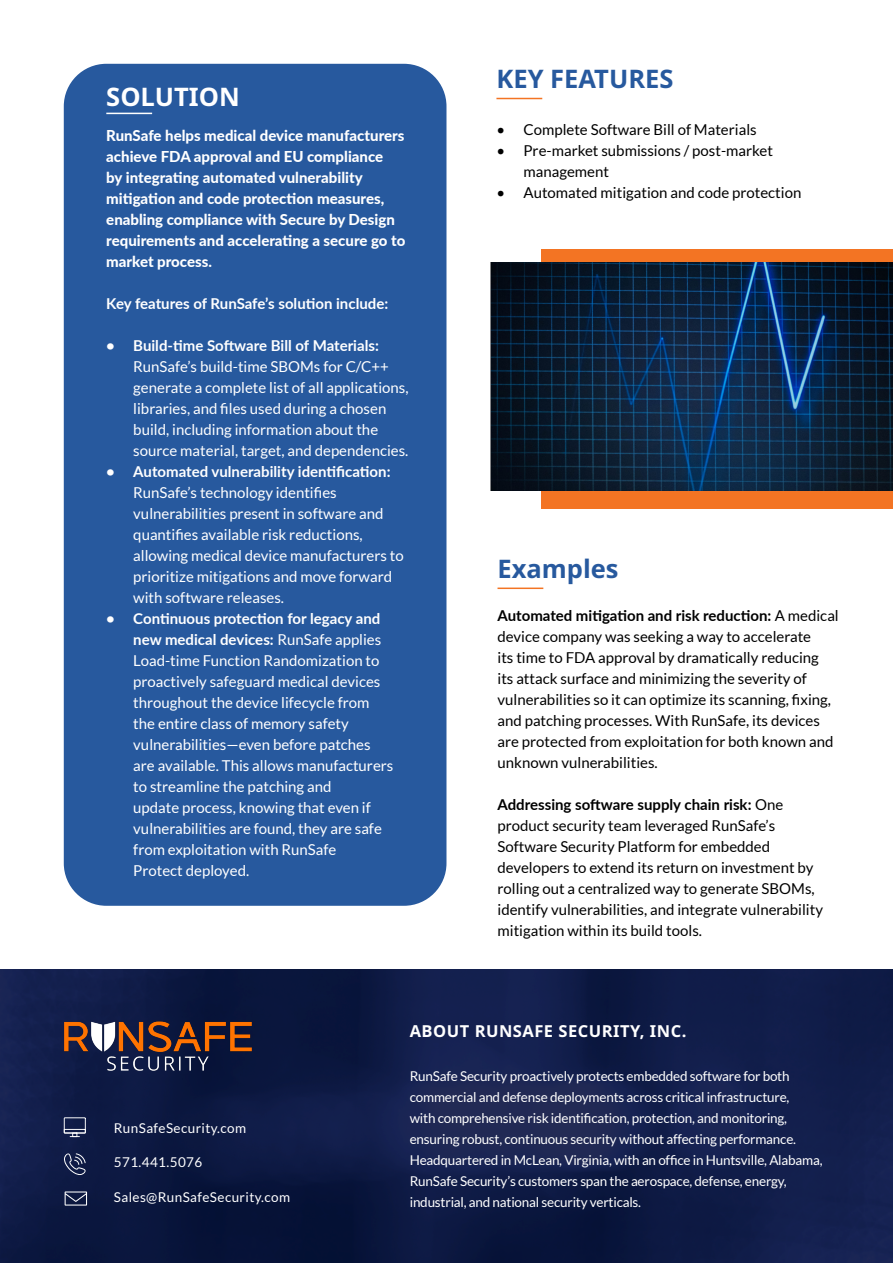
<style>
.page{position:relative;width:893px;height:1263px;background:#fff}
.page>*{position:absolute;margin:0;border:0;box-sizing:border-box;transform-origin:0 0}
.Paragraph_Style_6{font:700 25.5px "Noto Sans";color:#27599e}
.Paragraph_Style_12{font:700 25.5px "Noto Sans";color:#fff}
.Intro_Sentence{font:700 16.5px "Noto Sans";letter-spacing:.03em;color:#fff}
.t1{font:15px/21px "Lato";color:#fff}
.Paragraph_Style_7{font:15px/21px "Lato";color:#000}
.Paragraph_Style_11{font:800 15px/21px "Lato";color:#fff}
.Paragraph_Style_11-2{font:700 15px "Lato";color:#fff}
.Body{font:13.5px/21px "Lato";letter-spacing:-.015em;color:#fff}
.Body-2{font:13.5px "Lato";letter-spacing:.03em;color:#fff}
.s1{font-weight:700}
</style>
<div class="page">
<svg style="left:0;top:969px;width:893px;height:294px;background:#0f1b46"></svg>
<div style="left:64px;top:64px;width:382px;height:842px;background:#27599e;border-radius:43px"></div>
<hr style="left:106px;top:113px;width:46px;height:1px;background:#fff">
<hr style="left:496px;top:98px;width:46px;height:1px;background:#f37423">
<svg style="left:64px;top:1117px;width:22px;height:20px"></svg>
<svg style="left:64px;top:1153px;width:22px;height:22px"></svg>
<svg style="left:65px;top:1191px;width:22px;height:14px"></svg>
<img style="left:64px;top:1019px;width:191px;height:57px">
<div style="left:541px;top:249px;width:352px;height:260px;background:#f37423"></div>
<hr style="left:497px;top:587px;width:46px;height:2px;background:#f37423">
<img style="left:490px;top:263px;width:403px;height:228px">
<p class="Paragraph_Style_12" style="left:106px;top:79px;width:135px">SOLUTION</p>
<p class="Paragraph_Style_11" style="left:106px;top:124px;width:301px">RunSafe helps medical device manufacturers achieve FDA approval and EU compliance<br>by integrating automated vulnerability mitigation and code protection measures, enabling compliance with Secure by Design requirements and accelerating a secure go to market process.</p>
<p class="Paragraph_Style_11-2" style="left:106px;top:293px;width:283px">Key features of RunSafe’s solution include:</p>
<p class="t1" style="left:133px;top:335px;width:277px;text-indent:-27px"><span class="s1">• Build-time Software Bill of Materials:<br></span>RunSafe’s build-time SBOMs for C/C++ generate a complete list of all applications, libraries, and files used during a chosen build, including information about the source material, target, and dependencies.</p>
<p class="t1" style="left:133px;top:461px;width:272px;text-indent:-27px"><span class="s1">• Automated vulnerability identification:<br></span>RunSafe’s technology identifies vulnerabilities present in software and quantifies available risk reductions, allowing medical device manufacturers to prioritize mitigations and move forward with software releases.</p>
<p class="t1" style="left:133px;top:608px;width:262px;text-indent:-27px"><span class="s1">• Continuous protection for legacy and new medical devices:</span> RunSafe applies Load-time Function Randomization to proactively safeguard medical devices throughout the device lifecycle from the entire class of memory safety vulnerabilities—even before patches are available. This allows manufacturers to streamline the patching and<br>update process, knowing that even if vulnerabilities are found, they are safe from exploitation with RunSafe<br>Protect deployed.</p>
<p class="Paragraph_Style_6" style="left:496px;top:61px;width:179px">KEY FEATURES</p>
<p class="Paragraph_Style_7" style="left:496px;top:119px;width:262px">• Complete Software Bill of Materials</p>
<p class="Paragraph_Style_7" style="left:523px;top:140px;width:251px;text-indent:-27px">• Pre-market submissions / post-market management</p>
<p class="Paragraph_Style_7" style="left:496px;top:182px;width:306px">• Automated mitigation and code protection</p>
<p class="Paragraph_Style_6" style="left:497px;top:550px;width:123px">Examples</p>
<p class="Paragraph_Style_7" style="left:497px;top:605px;width:343px"><span class="s1">Automated mitigation and risk reduction:</span> A medical device company was seeking a way to accelerate<br>its time to FDA approval by dramatically reducing<br>its attack surface and minimizing the severity of vulnerabilities so it can optimize its scanning, fixing, and patching processes. With RunSafe, its devices are protected from exploitation for both known and unknown vulnerabilities.</p>
<p class="Paragraph_Style_7" style="left:497px;top:794px;width:327px"><span class="s1">Addressing software supply chain risk:</span> One product security team leveraged RunSafe’s Software Security Platform for embedded developers to extend its return on investment by rolling out a centralized way to generate SBOMs, identify vulnerabilities, and integrate vulnerability mitigation within its build tools.</p>
<p class="Body-2" style="left:114px;top:1120px;width:134px">RunSafeSecurity.com</p>
<p class="Body-2" style="left:114px;top:1155px;width:90px">571.441.5076</p>
<p class="Body-2" style="left:114px;top:1189px;width:178px">Sales@RunSafeSecurity.com</p>
<p class="Intro_Sentence" style="left:410px;top:1019px;width:278px">ABOUT RUNSAFE SECURITY, INC.</p>
<p class="Body" style="left:410px;top:1065px;width:414px">RunSafe Security proactively protects embedded software for both commercial and defense deployments across critical infrastructure,<br>with comprehensive risk identification, protection, and monitoring, ensuring robust, continuous security without affecting performance.<br>Headquartered in McLean, Virginia, with an office in Huntsville, Alabama, RunSafe Security’s customers span the aerospace, defense, energy, industrial, and national security verticals.</p>
</div>
